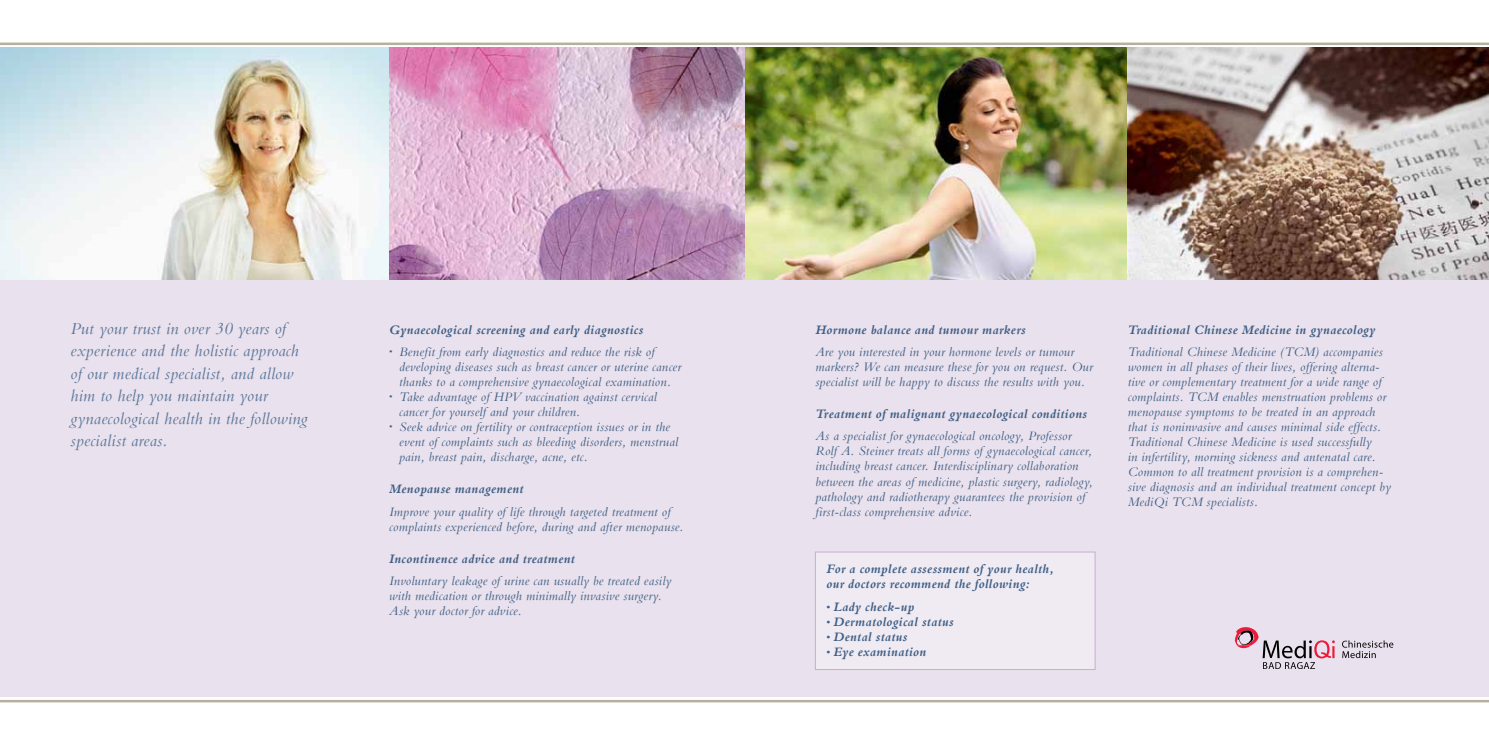
<style>
.page{position:relative;width:1489px;height:745px;background:#fff}
.page>*{position:absolute;margin:0;border:0;box-sizing:border-box;transform-origin:0 0}
.t1{font:italic 17.5px/22.5px "Bembo";letter-spacing:.015em;color:#5c779a}
.t2{font:italic 13.5px/15px "Bembo";letter-spacing:.02em;color:#406086}
.t3{font:italic 700 13.5px/15px "Bembo";letter-spacing:.02em;color:#406086}
.s1{font-weight:700}
.s2{font-family:"Praxis Com";font-weight:300;font-style:normal}
.s3{font-family:"Praxis Com";font-weight:300;font-style:normal;font-size:11.25px}
</style>
<div class="page">
<hr style="left:0;top:43px;width:1488px;height:2px;background:#b6b19c">
<hr style="left:0;top:699px;width:1488px;height:3px;background:#b6b19c">
<div style="left:0;top:48px;width:1488px;height:648px;background:#e9e1ed"></div>
<img style="left:0;top:48px;width:1488px;height:231px">
<div style="left:815px;top:551px;width:280px;height:118px;background:#f0ebf3;border:1px solid #c9afcd"></div>
<svg style="left:1342px;top:640px;width:51px;height:17px"></svg>
<svg style="left:1234px;top:627px;width:100px;height:41px"></svg>
<p class="t1" style="left:71px;top:316px;width:238px">Put your trust in over 30 years of experience and the holistic approach of our medical specialist, and allow him to help you maintain your gynaecological health in the following specialist areas.</p>
<p class="t3" style="left:1127px;top:321px;width:249px">Traditional Chinese Medicine in gynaecology</p>
<p class="t2" style="left:389px;top:318px;width:267px;line-height:22.1px"><span class="s1">Gynaecological screening and early diagnostics<br></span><span class="s2">·</span> Benefit from early diagnostics and reduce the risk of</p>
<p class="t2" style="left:399px;top:358px;width:284px">developing diseases such as breast cancer or uterine cancer</p>
<p class="t2" style="left:399px;top:373px;width:273px">thanks to a comprehensive gynaecological examination.</p>
<p class="t2" style="left:389px;top:388px;width:269px"><span class="s2">·</span> Take advantage of HPV vaccination against cervical</p>
<p class="t2" style="left:399px;top:403px;width:182px">cancer for yourself and your children.</p>
<p class="t2" style="left:389px;top:418px;width:282px"><span class="s2">·</span> Seek advice on fertility or contraception issues or in the</p>
<p class="t2" style="left:399px;top:433px;width:281px">event of complaints such as bleeding disorders, menstrual</p>
<p class="t2" style="left:399px;top:448px;width:190px">pain, breast pain, discharge, acne, etc.</p>
<p class="t3" style="left:389px;top:481px;width:136px">Menopause management</p>
<p class="t2" style="left:389px;top:503px;width:296px">Improve your quality of life through targeted treatment of complaints experienced before, during and after menopause.</p>
<p class="t3" style="left:389px;top:550px;width:187px">Incontinence advice and treatment</p>
<p class="t2" style="left:389px;top:572px;width:284px">Involuntary leakage of urine can usually be treated easily with medication or through minimally invasive surgery.<br>Ask your doctor for advice.</p>
<p class="t3" style="left:815px;top:321px;width:212px">Hormone balance and tumour markers</p>
<p class="t2" style="left:815px;top:343px;width:279px">Are you interested in your hormone levels or tumour markers? We can measure these for you on request. Our specialist will be happy to discuss the results with you.</p>
<p class="t3" style="left:815px;top:406px;width:273px">Treatment of malignant gynaecological conditions</p>
<p class="t2" style="left:815px;top:428px;width:279px">As a specialist for gynaecological oncology, Professor Rolf A. Steiner treats all forms of gynaecological cancer, including breast cancer. Interdisciplinary collaboration between the areas of medicine, plastic surgery, radiology, pathology and radiotherapy guarantees the provision of first-class comprehensive advice.</p>
<p class="t2" style="left:1127px;top:343px;width:265px">Traditional Chinese Medicine (TCM) accompanies women in all phases of their lives, offering alterna&shy;tive or complementary treatment for a wide range of complaints. TCM enables menstruation problems or menopause symptoms to be treated in an approach that is noninvasive and causes minimal side effects.<br>Traditional Chinese Medicine is used successfully<br>in infertility, morning sickness and antenatal care.<br>Common to all treatment provision is a comprehen&shy;sive diagnosis and an individual treatment concept by MediQi TCM specialists.</p>
<p class="t3" style="left:826px;top:561px;width:229px">For a complete assessment of your health, our doctors recommend the following:</p>
<p class="t3" style="left:826px;top:598px;width:89px"><span class="s3">•</span> Lady check-up</p>
<p class="t3" style="left:826px;top:613px;width:129px"><span class="s3">•</span> Dermatological status</p>
<p class="t3" style="left:826px;top:628px;width:83px"><span class="s3">•</span> Dental status</p>
<p class="t3" style="left:826px;top:643px;width:101px"><span class="s3">•</span> Eye examination</p>
</div>
